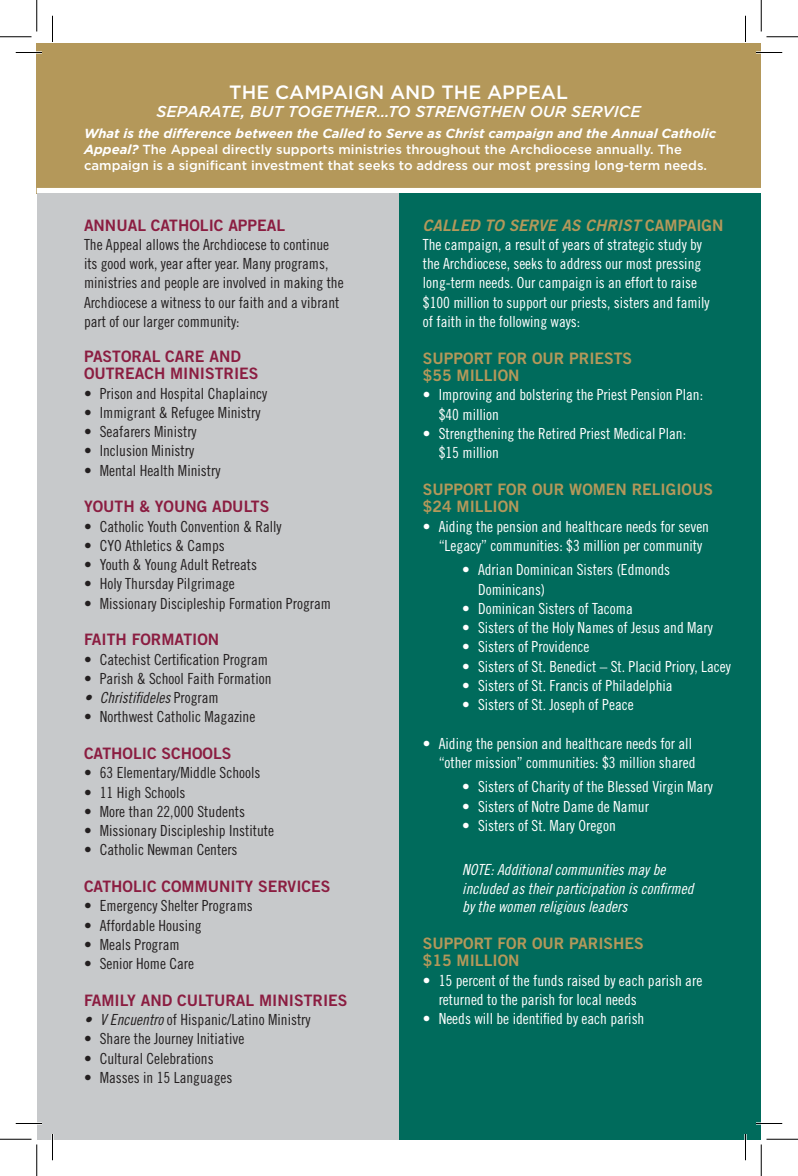
<style>
.page{position:relative;width:798px;height:1176px;background:#fff}
.page>*{position:absolute;margin:0;border:0;box-sizing:border-box;transform-origin:0 0}
.t1{font:500 19.25px "Gotham";color:#fff}
.t2{font:15.75px "Trade Gothic LT Std Bd 2";color:#8b1d41}
.t3{font:15.75px "Trade Gothic LT Std Bd 2";color:#b4985a}
.t4{font:italic 500 15.75px "Gotham";color:#fff}
.t5{font:15.75px "Trade Gothic LT Std Bd 2 Obl";color:#b4985a}
.t6{font:15.4px/19.2px "Trade Gothic LT Std Cn 18";color:#fff}
.t7{font:15.4px/19.2px "Trade Gothic LT Std Cn 18";color:#231f20}
.t8{font:15.4px "Trade Gothic LT Std Cn 18 Obl";color:#fff}
.t9{font:15.4px "Trade Gothic LT Std Cn 18 Obl";color:#231f20}
.t10{font:500 13.12px/15.8px "Gotham";color:#fff}
.s1{font-weight:700;font-style:italic}
.s2{font-family:"Trade Gothic LT Std Cn 18"}
.s3{font-family:"Trade Gothic LT Std Cn 18 Obl"}
.s4{font-family:"Trade Gothic LT Std Bd 2"}
</style>
<div class="page">
<div style="left:37px;top:43px;width:724px;height:150px;background:#b4985a"></div>
<div style="left:37px;top:188px;width:724px;height:5px;background:#fff"></div>
<div style="left:399px;top:193px;width:362px;height:946px;background:#006b5c"></div>
<div style="left:37px;top:193px;width:362px;height:946px;background:#c7c9cb"></div>
<hr style="left:16px;top:51px;width:26px;height:3px;background:#fff">
<hr style="left:756px;top:51px;width:26px;height:3px;background:#fff">
<hr style="left:16px;top:1122px;width:26px;height:3px;background:#fff">
<hr style="left:756px;top:1122px;width:26px;height:3px;background:#fff">
<hr style="left:51px;top:1134px;width:3px;height:26px;background:#fff">
<hr style="left:744px;top:1134px;width:3px;height:26px;background:#fff">
<svg style="left:16px;top:52px;width:26px;height:1px"></svg>
<svg style="left:756px;top:52px;width:26px;height:1px"></svg>
<svg style="left:16px;top:1123px;width:26px;height:1px"></svg>
<svg style="left:756px;top:1123px;width:26px;height:1px"></svg>
<svg style="left:52px;top:16px;width:1px;height:26px"></svg>
<svg style="left:52px;top:1134px;width:1px;height:26px"></svg>
<svg style="left:745px;top:16px;width:1px;height:26px"></svg>
<svg style="left:745px;top:1134px;width:1px;height:26px"></svg>
<hr style="left:0;top:36px;width:32px;height:1px;background:#000">
<hr style="left:766px;top:36px;width:32px;height:1px;background:#000">
<hr style="left:0;top:1139px;width:32px;height:1px;background:#000">
<hr style="left:766px;top:1139px;width:32px;height:1px;background:#000">
<hr style="left:36px;top:0;width:1px;height:32px;background:#000">
<hr style="left:36px;top:1144px;width:1px;height:32px;background:#000">
<hr style="left:761px;top:0;width:1px;height:32px;background:#000">
<hr style="left:761px;top:1144px;width:1px;height:32px;background:#000">
<p class="t1" style="left:229px;top:80px;width:340px">THE CAMPAIGN AND THE APPEAL</p>
<p class="t4" style="left:157px;top:101px;width:486px">SEPARATE, BUT TOGETHER…TO STRENGTHEN OUR SERVICE</p>
<p class="t10" style="left:84px;top:125px;width:634px"><span class="s1">What is the difference between the Called to Serve as Christ campaign and the Annual Catholic<br>Appeal?</span> The Appeal directly supports ministries throughout the Archdiocese annually. The campaign is a significant investment that seeks to address our most pressing long-term needs.</p>
<p class="t2" style="left:84px;top:215px;width:203px">ANNUAL CATHOLIC APPEAL</p>
<p class="t7" style="left:84px;top:235px;width:261px">The Appeal allows the Archdiocese to continue its good work, year after year. Many programs, ministries and people are involved in making the Archdiocese a witness to our faith and a vibrant part of our larger community:</p>
<p class="t2" style="left:84px;top:346px;width:158px">PASTORAL CARE AND</p>
<p class="t2" style="left:84px;top:364px;width:176px">OUTREACH MINISTRIES</p>
<p class="t7" style="left:84px;top:383px;width:185px">• Prison and Hospital Chaplaincy</p>
<p class="t7" style="left:84px;top:403px;width:178px">• Immigrant &amp; Refugee Ministry</p>
<p class="t7" style="left:84px;top:422px;width:114px">• Seafarers Ministry</p>
<p class="t7" style="left:84px;top:441px;width:112px">• Inclusion Ministry</p>
<p class="t7" style="left:84px;top:460px;width:138px">• Mental Health Ministry</p>
<p class="t2" style="left:84px;top:497px;width:187px">YOUTH &amp; YOUNG ADULTS</p>
<p class="t7" style="left:84px;top:516px;width:199px">• Catholic Youth Convention &amp; Rally</p>
<p class="t7" style="left:84px;top:536px;width:142px">• CYO Athletics &amp; Camps</p>
<p class="t7" style="left:84px;top:555px;width:175px">• Youth &amp; Young Adult Retreats</p>
<p class="t7" style="left:84px;top:574px;width:152px">• Holy Thursday Pilgrimage</p>
<p class="t7" style="left:84px;top:593px;width:249px">• Missionary Discipleship Formation Program</p>
<p class="t2" style="left:84px;top:630px;width:137px">FAITH FORMATION</p>
<p class="t7" style="left:84px;top:649px;width:186px">• Catechist Certification Program</p>
<p class="t7" style="left:84px;top:669px;width:189px">• Parish &amp; School Faith Formation</p>
<p class="t9" style="left:84px;top:688px;width:136px">• Christifideles <span class="s2">Program</span></p>
<p class="t7" style="left:84px;top:707px;width:173px">• Northwest Catholic Magazine</p>
<p class="t2" style="left:84px;top:744px;width:149px">CATHOLIC SCHOOLS</p>
<p class="t7" style="left:84px;top:763px;width:178px">• 63 Elementary/Middle Schools</p>
<p class="t7" style="left:84px;top:782px;width:103px">• 11 High Schools</p>
<p class="t7" style="left:84px;top:802px;width:163px">• More than 22,000 Students</p>
<p class="t7" style="left:84px;top:821px;width:192px">• Missionary Discipleship Institute</p>
<p class="t7" style="left:84px;top:840px;width:155px">• Catholic Newman Centers</p>
<p class="t2" style="left:84px;top:877px;width:248px">CATHOLIC COMMUNITY SERVICES</p>
<p class="t7" style="left:84px;top:896px;width:170px">• Emergency Shelter Programs</p>
<p class="t7" style="left:84px;top:915px;width:119px">• Affordable Housing</p>
<p class="t7" style="left:84px;top:935px;width:97px">• Meals Program</p>
<p class="t7" style="left:84px;top:954px;width:112px">• Senior Home Care</p>
<p class="t2" style="left:84px;top:990px;width:265px">FAMILY AND CULTURAL MINISTRIES</p>
<p class="t7" style="left:84px;top:1010px;width:228px"><span class="s3">• V Encuentro</span> of Hispanic/Latino Ministry</p>
<p class="t7" style="left:84px;top:1029px;width:162px">• Share the Journey Initiative</p>
<p class="t7" style="left:84px;top:1048px;width:131px">• Cultural Celebrations</p>
<p class="t7" style="left:84px;top:1068px;width:150px">• Masses in 15 Languages</p>
<p class="t5" style="left:423px;top:215px;width:302px">CALLED TO SERVE AS CHRIST <span class="s4">CAMPAIGN</span></p>
<p class="t6" style="left:423px;top:235px;width:281px">The campaign, a result of years of strategic study by</p>
<p class="t6" style="left:423px;top:254px;width:280px">the Archdiocese, seeks to address our most pressing</p>
<p class="t6" style="left:423px;top:273px;width:276px">long-term needs. Our campaign is an effort to raise</p>
<p class="t6" style="left:423px;top:292px;width:288px">$100 million to support our priests, sisters and family</p>
<p class="t6" style="left:423px;top:312px;width:159px">of faith in the following ways:</p>
<p class="t3" style="left:423px;top:348px;width:211px">SUPPORT FOR OUR PRIESTS</p>
<p class="t3" style="left:423px;top:366px;width:98px">$55 MILLION</p>
<p class="t6" style="left:423px;top:385px;width:282px">• Improving and bolstering the Priest Pension Plan:</p>
<p class="t6" style="left:439px;top:404px;width:62px">$40 million</p>
<p class="t6" style="left:423px;top:424px;width:265px">• Strengthening the Retired Priest Medical Plan:</p>
<p class="t6" style="left:439px;top:443px;width:62px">$15 million</p>
<p class="t3" style="left:423px;top:479px;width:292px">SUPPORT FOR OUR WOMEN RELIGIOUS</p>
<p class="t3" style="left:423px;top:497px;width:98px">$24 MILLION</p>
<p class="t6" style="left:423px;top:516px;width:288px;text-align:center">• Aiding the pension and healthcare needs for seven “Legacy” communities: $3 million per community</p>
<p class="t6" style="left:478px;top:560px;width:194px;text-indent:-16px">• Adrian Dominican Sisters (Edmonds<br>Dominicans)</p>
<p class="t6" style="left:462px;top:599px;width:172px">• Dominican Sisters of Tacoma</p>
<p class="t6" style="left:462px;top:618px;width:252px">• Sisters of the Holy Names of Jesus and Mary</p>
<p class="t6" style="left:462px;top:637px;width:129px">• Sisters of Providence</p>
<p class="t6" style="left:462px;top:656px;width:270px">• Sisters of St. Benedict – St. Placid Priory, Lacey</p>
<p class="t6" style="left:462px;top:676px;width:212px">• Sisters of St. Francis of Philadelphia</p>
<p class="t6" style="left:462px;top:695px;width:173px">• Sisters of St. Joseph of Peace</p>
<p class="t6" style="left:423px;top:733px;width:274px;text-align:right">• Aiding the pension and healthcare needs for all “other mission” communities: $3 million shared</p>
<p class="t6" style="left:462px;top:777px;width:252px">• Sisters of Charity of the Blessed Virgin Mary</p>
<p class="t6" style="left:462px;top:796px;width:188px">• Sisters of Notre Dame de Namur</p>
<p class="t6" style="left:462px;top:816px;width:155px">• Sisters of St. Mary Oregon</p>
<p class="t8" style="left:462px;top:861px;width:205px">NOTE: Additional communities may be</p>
<p class="t8" style="left:462px;top:879px;width:233px">included as their participation is confirmed</p>
<p class="t8" style="left:462px;top:898px;width:166px">by the women religious leaders</p>
<p class="t3" style="left:423px;top:934px;width:222px">SUPPORT FOR OUR PARISHES</p>
<p class="t3" style="left:423px;top:951px;width:98px">$15 MILLION</p>
<p class="t6" style="left:439px;top:970px;width:265px;text-indent:-16px">• 15 percent of the funds raised by each parish are returned to the parish for local needs</p>
<p class="t6" style="left:423px;top:1009px;width:223px">• Needs will be identified by each parish</p>
</div>
